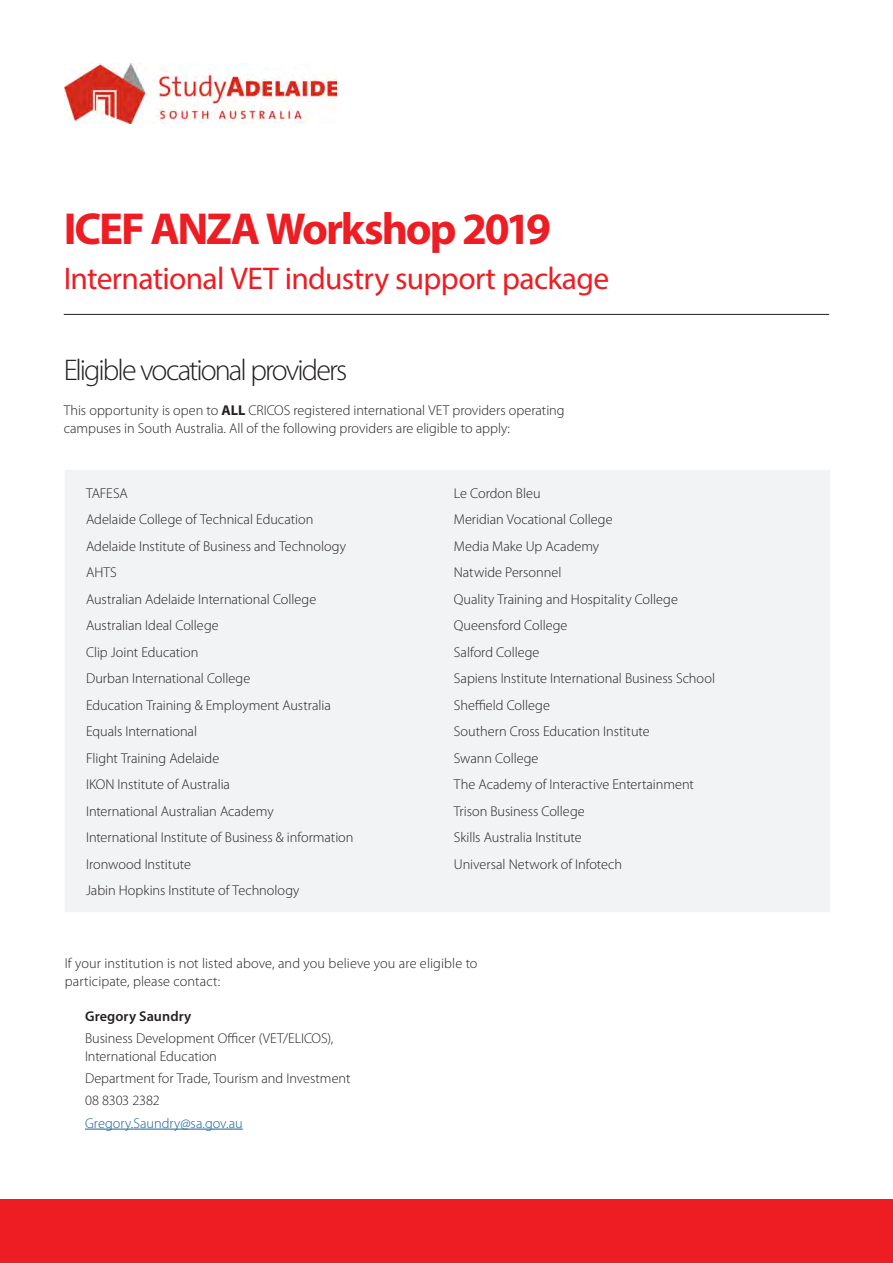
<style>
.page{position:relative;width:893px;height:1263px;background:#fff}
.page>*{position:absolute;margin:0;border:0;box-sizing:border-box;transform-origin:0 0}
.Heading_2{font:700 45px "Myriad Pro";letter-spacing:-.05em;color:#ee1d23}
.Heading_3{font:31.5px "Myriad Pro";letter-spacing:-.02em;color:#ee1d23}
.Heading_3-2{font:300 30px "Myriad Pro";letter-spacing:-.065em;color:#231f20}
.Body_Text{font:300 14.25px/18px "Myriad Pro";color:#231f20}
.Body_Text-2{font:300 14.25px "Myriad Pro";letter-spacing:.005em;color:#175d9e}
.Body_Text-3{font:600 14.25px "Myriad Pro";letter-spacing:.005em;color:#231f20}
.s1{font-weight:700}
</style>
<div class="page">
<hr style="left:64px;top:314px;width:765px;height:1px;background:#231f20">
<hr style="left:85px;top:1129px;width:158px;height:1px;background:#175d9e">
<img style="left:65px;top:64px;width:271px;height:60px">
<div style="left:65px;top:470px;width:765px;height:442px;background:#f2f3f4"></div>
<div style="left:0;top:1199px;width:893px;height:64px;background:#ee1d23"></div>
<p class="Heading_2" style="left:64px;top:199px;width:489px">ICEF ANZA Workshop 2019</p>
<p class="Heading_3" style="left:64px;top:259px;width:547px">International VET industry support package</p>
<p class="Heading_3-2" style="left:64px;top:353px;width:285px">Eligible vocational providers</p>
<p class="Body_Text" style="left:64px;top:401px;width:502px">This opportunity is open to <span class="s1">ALL</span> CRICOS registered international VET providers operating campuses in South Australia. All of the following providers are eligible to apply:</p>
<p class="Body_Text" style="left:86px;top:484px;width:43px">TAFESA</p>
<p class="Body_Text" style="left:86px;top:511px;width:229px">Adelaide College of Technical Education</p>
<p class="Body_Text" style="left:86px;top:537px;width:261px">Adelaide Institute of Business and Technology</p>
<p class="Body_Text" style="left:86px;top:564px;width:32px">AHTS</p>
<p class="Body_Text" style="left:86px;top:590px;width:232px">Australian Adelaide International College</p>
<p class="Body_Text" style="left:86px;top:617px;width:134px">Australian Ideal College</p>
<p class="Body_Text" style="left:86px;top:643px;width:114px">Clip Joint Education</p>
<p class="Body_Text" style="left:86px;top:670px;width:166px">Durban International College</p>
<p class="Body_Text" style="left:86px;top:696px;width:246px">Education Training &amp; Employment Australia</p>
<p class="Body_Text" style="left:86px;top:723px;width:112px">Equals International</p>
<p class="Body_Text" style="left:86px;top:749px;width:135px">Flight Training Adelaide</p>
<p class="Body_Text" style="left:86px;top:776px;width:145px">IKON Institute of Australia</p>
<p class="Body_Text" style="left:86px;top:802px;width:189px">International Australian Academy</p>
<p class="Body_Text" style="left:86px;top:829px;width:269px">International Institute of Business &amp; information</p>
<p class="Body_Text" style="left:86px;top:855px;width:106px">Ironwood Institute</p>
<p class="Body_Text" style="left:86px;top:882px;width:215px">Jabin Hopkins Institute of Technology</p>
<p class="Body_Text" style="left:454px;top:484px;width:88px">Le Cordon Bleu</p>
<p class="Body_Text" style="left:454px;top:511px;width:160px">Meridian Vocational College</p>
<p class="Body_Text" style="left:454px;top:537px;width:147px">Media Make Up Academy</p>
<p class="Body_Text" style="left:454px;top:564px;width:109px">Natwide Personnel</p>
<p class="Body_Text" style="left:454px;top:590px;width:226px">Quality Training and Hospitality College</p>
<p class="Body_Text" style="left:454px;top:617px;width:115px">Queensford College</p>
<p class="Body_Text" style="left:454px;top:643px;width:87px">Salford College</p>
<p class="Body_Text" style="left:454px;top:670px;width:263px">Sapiens Institute International Business School</p>
<p class="Body_Text" style="left:454px;top:696px;width:98px">Sheffield College</p>
<p class="Body_Text" style="left:454px;top:723px;width:197px">Southern Cross Education Institute</p>
<p class="Body_Text" style="left:454px;top:749px;width:86px">Swann College</p>
<p class="Body_Text" style="left:454px;top:776px;width:241px">The Academy of Interactive Entertainment</p>
<p class="Body_Text" style="left:454px;top:802px;width:132px">Trison Business College</p>
<p class="Body_Text" style="left:454px;top:829px;width:129px">Skills Australia Institute</p>
<p class="Body_Text" style="left:454px;top:855px;width:170px">Universal Network of Infotech</p>
<p class="Body_Text" style="left:65px;top:954px;width:414px">If your institution is not listed above, and you believe you are eligible to participate, please contact:</p>
<p class="Body_Text-3" style="left:85px;top:1007px;width:108px">Gregory Saundry</p>
<p class="Body_Text" style="left:85px;top:1029px;width:250px">Business Development Officer (VET/ELICOS),<br>International Education</p>
<p class="Body_Text" style="left:85px;top:1070px;width:267px">Department for Trade, Tourism and Investment</p>
<p class="Body_Text" style="left:85px;top:1092px;width:76px">08 8303 2382</p>
<p class="Body_Text-2" style="left:85px;top:1115px;width:159px">Gregory.Saundry@sa.gov.au</p>
</div>
